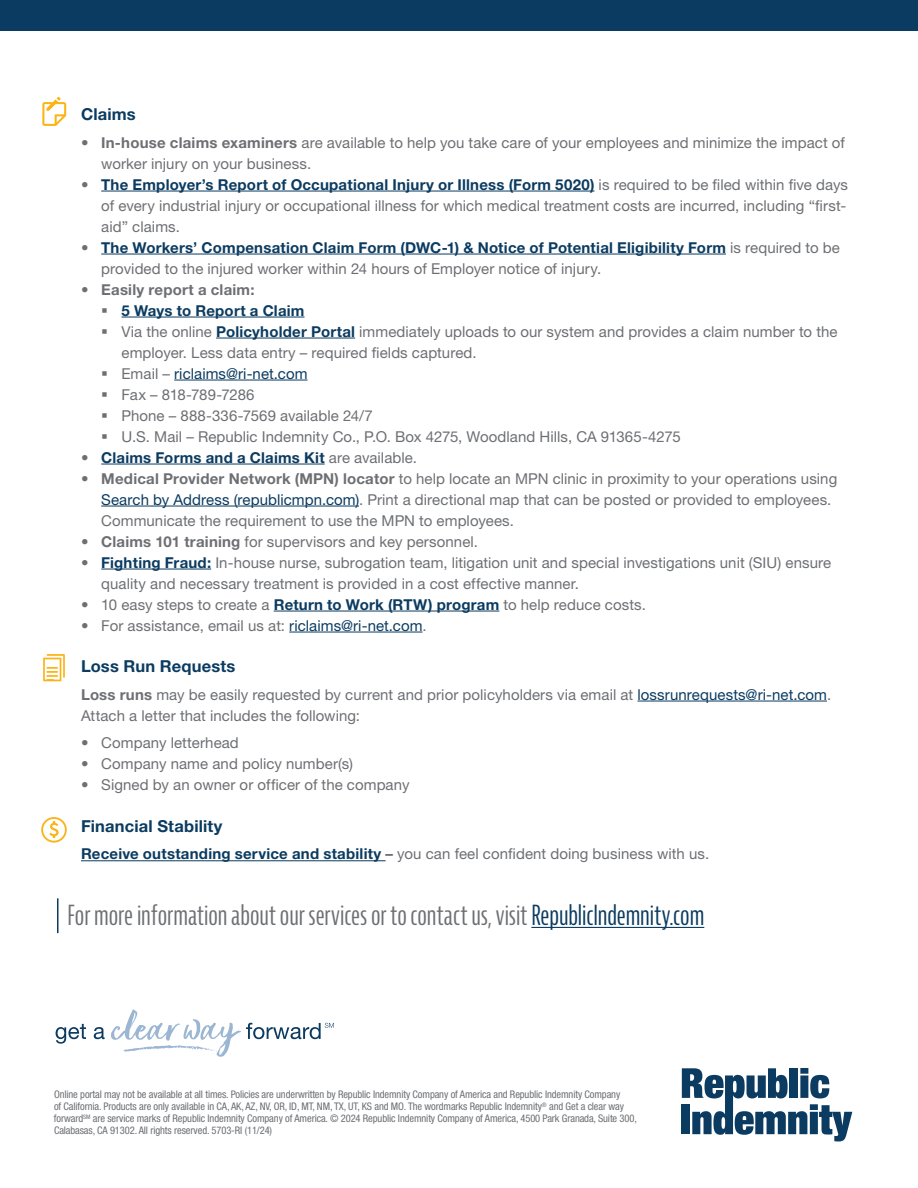
<style>
.page{position:relative;width:918px;height:1188px;background:#fff}
.page>*{position:absolute;margin:0;border:0;box-sizing:border-box;transform-origin:0 0}
.t1{font:extra-condensed 27px "Bernina Sans";letter-spacing:-.005em;color:#6d6f73}
.t2{font:700 16.5px "Helvetica Neue LT Std";letter-spacing:.01em;color:#0b3b60}
.t3{font:15px/21px "Helvetica Neue LT Std";letter-spacing:.005em;color:#6d6f73}
.t4{font:700 15px "Helvetica Neue LT Std";letter-spacing:.015em;color:#0b3b60}
.t5{font:700 15px "Helvetica Neue LT Std";letter-spacing:.015em;color:#6d6f73}
.t6{font:condensed 10.5px/12px "Helvetica Neue LT Std";letter-spacing:-.01em;color:#6d6f73}
.s1{font-weight:700}
.s2{font-weight:700;color:#0b3b60}
.s3{color:#0b3b60}
.s4{color:#6d6f73}
.s5{font-weight:400;color:#6d6f73}
</style>
<div class="page">
<div style="left:0;top:0;width:918px;height:31px;background:#0b3b60"></div>
<svg style="left:682px;top:1068px;width:170px;height:73px"></svg>
<svg style="left:41px;top:817px;width:26px;height:26px"></svg>
<svg style="left:42px;top:97px;width:24px;height:29px"></svg>
<svg style="left:43px;top:654px;width:22px;height:27px"></svg>
<hr style="left:101px;top:191px;width:493px;height:1px;background:#0b3b60">
<hr style="left:101px;top:254px;width:625px;height:1px;background:#0b3b60">
<hr style="left:122px;top:317px;width:183px;height:1px;background:#0b3b60">
<hr style="left:216px;top:338px;width:139px;height:1px;background:#0b3b60">
<hr style="left:174px;top:380px;width:134px;height:1px;background:#0b3b60">
<hr style="left:101px;top:464px;width:224px;height:1px;background:#0b3b60">
<hr style="left:101px;top:506px;width:258px;height:1px;background:#0b3b60">
<hr style="left:101px;top:569px;width:110px;height:1px;background:#0b3b60">
<hr style="left:274px;top:611px;width:225px;height:1px;background:#0b3b60">
<hr style="left:289px;top:632px;width:134px;height:1px;background:#0b3b60">
<hr style="left:637px;top:701px;width:190px;height:1px;background:#0b3b60">
<hr style="left:81px;top:860px;width:305px;height:1px;background:#0b3b60">
<hr style="left:531px;top:927px;width:173px;height:1px;background:#0b3b60">
<svg style="left:56px;top:1024px;width:30px;height:20px"></svg>
<svg style="left:94px;top:1027px;width:11px;height:12px"></svg>
<svg style="left:111px;top:1009px;width:223px;height:48px"></svg>
<hr style="left:57px;top:898px;width:1px;height:35px;background:#0b3b60">
<p class="t2" style="left:81px;top:104px;width:56px">Claims</p>
<p class="t3" style="left:101px;top:131px;width:745px;text-indent:-20px"><span class="s1">• In-house claims examiners</span> are available to help you take care of your employees and minimize the impact of worker injury on your business.</p>
<p class="t3" style="left:101px;top:173px;width:748px;text-indent:-20px"><span class="s1">•</span> <span class="s2">The Employer’s Report of Occupational Injury or Illness (Form 5020)</span> is required to be filed within five days of every industrial injury or occupational illness for which medical treatment costs are incurred, including “first&shy;aid” claims.</p>
<p class="t3" style="left:101px;top:236px;width:740px;text-indent:-20px"><span class="s1">•</span> <span class="s2">The Workers’ Compensation Claim Form (DWC-1) &amp; Notice of Potential Eligibility Form</span> is required to be provided to the injured worker within 24 hours of Employer notice of injury.</p>
<p class="t5" style="left:81px;top:280px;width:175px">• Easily report a claim:</p>
<p class="t3" style="left:121px;top:299px;width:718px"><span class="s2">5 Ways to Report a Claim<br></span>Via the online <span class="s2">Policyholder Portal</span> immediately uploads to our system and provides a claim number to the employer. Less data entry – required fields captured.<br>Email – <span class="s3">riclaims@ri-net.com<br></span>Fax – 818-789-7286<br>Phone – 888-336-7569 available 24/7<br>U.S. Mail – Republic Indemnity Co., P.O. Box 4275, Woodland Hills, CA 91365-4275</p>
<p class="t4" style="left:81px;top:448px;width:338px"><span class="s4">•</span> Claims Forms and a Claims Kit <span class="s5">are available.</span></p>
<p class="t3" style="left:101px;top:467px;width:738px;text-indent:-20px"><span class="s1">• Medical Provider Network (MPN) locator</span> to help locate an MPN clinic in proximity to your operations using<br><span class="s3">Search by Address (republicmpn.com)</span>. Print a directional map that can be posted or provided to employees.<br>Communicate the requirement to use the MPN to employees.</p>
<p class="t3" style="left:81px;top:530px;width:398px"><span class="s1">• Claims 101 training</span> for supervisors and key personnel.</p>
<p class="t3" style="left:101px;top:551px;width:731px;text-indent:-20px"><span class="s1">•</span> <span class="s2">Fighting Fraud:</span> In-house nurse, subrogation team, litigation unit and special investigations unit (SIU) ensure quality and necessary treatment is provided in a cost effective manner.</p>
<p class="t3" style="left:81px;top:593px;width:566px">• 10 easy steps to create a <span class="s2">Return to Work (RTW) program</span> to help reduce costs.</p>
<p class="t3" style="left:81px;top:614px;width:347px">• For assistance, email us at: <span class="s3">riclaims@ri-net.com</span>.</p>
<p class="t2" style="left:81px;top:656px;width:156px">Loss Run Requests</p>
<p class="t3" style="left:81px;top:683px;width:752px"><span class="s1">Loss runs</span> may be easily requested by current and prior policyholders via email at <span class="s3">lossrunrequests@ri-net.com</span>.<br>Attach a letter that includes the following:</p>
<p class="t3" style="left:81px;top:732px;width:159px">• Company letterhead</p>
<p class="t3" style="left:81px;top:753px;width:274px">• Company name and policy number(s)</p>
<p class="t3" style="left:81px;top:774px;width:330px">• Signed by an owner or officer of the company</p>
<p class="t2" style="left:81px;top:815px;width:143px">Financial Stability</p>
<p class="t3" style="left:81px;top:843px;width:630px"><span class="s2">Receive outstanding service and stability</span> <span class="s1">–</span> you can feel confident doing business with us.</p>
<h1 class="t1" style="left:68px;top:900px;width:638px">For more information about our services or to contact us, visit <span class="s3">RepublicIndemnity.com</span></h1>
<p class="t6" style="left:54px;top:1088px;width:584px">Online portal may not be available at all times. Policies are underwritten by Republic Indemnity Company of America and Republic Indemnity Company<br>of California. Products are only available in CA, AK, AZ, NV, OR, ID, MT, NM, TX, UT, KS and MO. The wordmarks Republic Indemnity<sup>®</sup> and Get a clear way forward<sup>SM</sup> are service marks of Republic Indemnity Company of America. © 2024 Republic Indemnity Company of America, 4500 Park Granada, Suite 300, Calabasas, CA 91302. All rights reserved. 5703-RI (11/24)</p>
</div>
